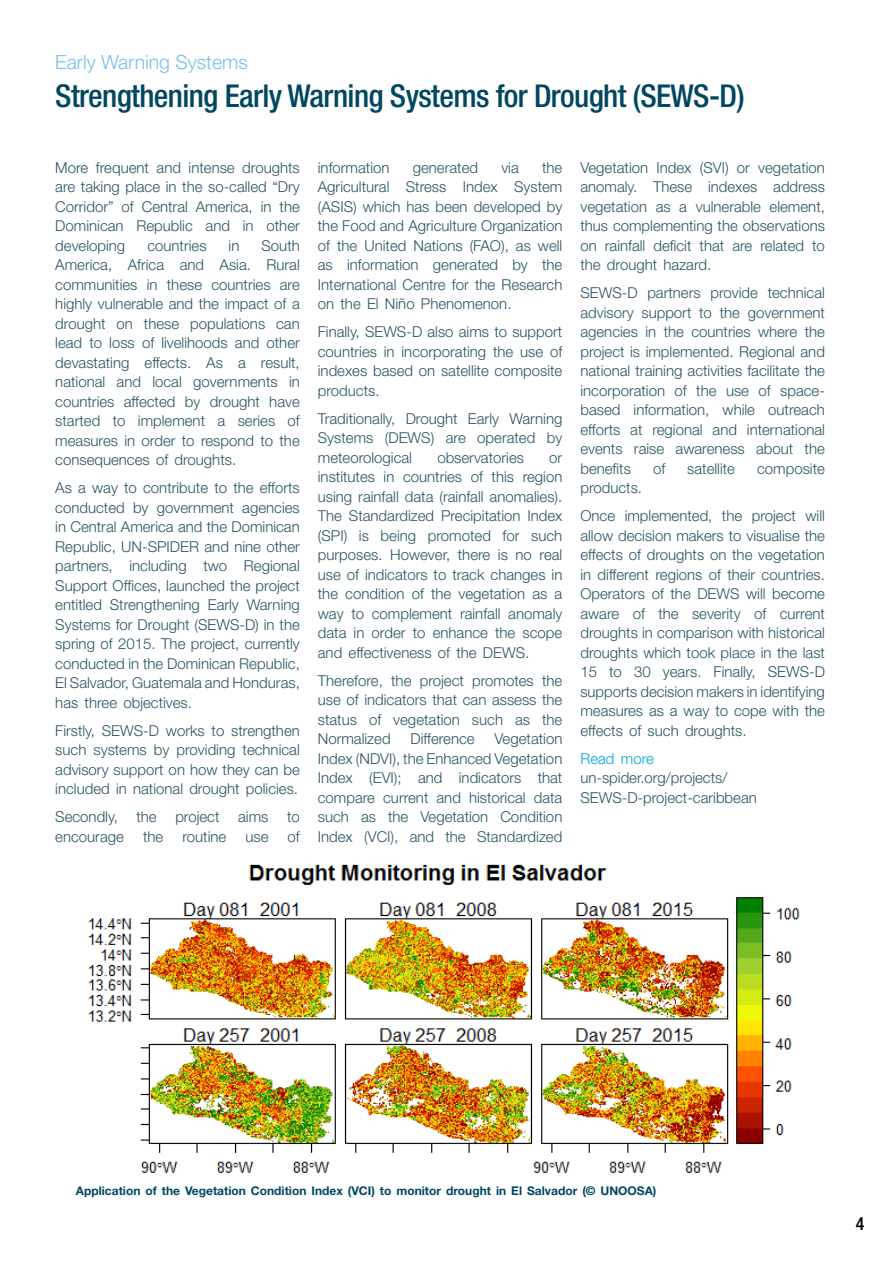
<style>
.page{position:relative;width:893px;height:1263px;background:#fff}
.page>*{position:absolute;margin:0;border:0;box-sizing:border-box;transform-origin:0 0}
.Header_Article{font:500 condensed 31.5px "Helvetica Neue";letter-spacing:-.02em;color:#004761}
.t1{font:300 19.5px "Helvetica Neue";color:#79bfea}
.t2{font:500 condensed 18px "Helvetica Neue";color:#000}
.Text_body_articles{font:300 15px/19.5px "Helvetica Neue";color:#2b5464;text-align:justify}
.t3{font:700 12px "Helvetica Neue";color:#004761}
.s1{color:#00a7e1}
</style>
<div class="page">
<img style="left:88px;top:864px;width:712px;height:309px">
<p class="t1" style="left:55px;top:50px;width:194px">Early Warning Systems</p>
<p class="Header_Article" style="left:55px;top:77px;width:691px">Strengthening Early Warning Systems for Drought (SEWS-D)</p>
<p class="Text_body_articles" style="left:55px;top:157px;width:246px">More frequent and intense droughts are taking place in the so-called “Dry Corridor” of Central America, in the Dominican Republic and in other developing</p>
<p class="Text_body_articles" style="left:55px;top:235px;width:246px;text-indent:206px">South America, Africa and Asia. Rural communities in these countries are highly vulnerable and the impact of a drought on these populations can lead to loss of livelihoods and other devastating effects. As a result, national and local governments in countries affected by drought have started to implement a series of measures in order to respond to the consequences of droughts.</p>
<p class="Text_body_articles" style="left:55px;top:478px;width:246px">As a way to contribute to the efforts conducted by government agencies in Central America and the Dominican Republic, UN-SPIDER and nine other partners, including two Regional Support Offices, launched the project entitled Strengthening Early Warning Systems for Drought (SEWS-D) in the spring of 2015. The project, currently conducted in the Dominican Republic, El Salvador, Guatemala and Honduras, has three objectives.</p>
<p class="Text_body_articles" style="left:55px;top:720px;width:246px">Firstly, SEWS-D works to strengthen such systems by providing technical advisory support on how they can be included in national drought policies.</p>
<p class="Text_body_articles" style="left:55px;top:807px;width:246px">Secondly, the project aims to encourage</p>
<p class="Text_body_articles" style="left:147px;top:235px;width:61px">countries</p>
<p class="Text_body_articles" style="left:229px;top:235px;width:12px">in</p>
<p class="Text_body_articles" style="left:143px;top:826px;width:22px">the</p>
<p class="Text_body_articles" style="left:182px;top:826px;width:45px">routine</p>
<p class="Text_body_articles" style="left:245px;top:826px;width:25px">use</p>
<p class="Text_body_articles" style="left:288px;top:826px;width:14px">of</p>
<p class="Text_body_articles" style="left:318px;top:157px;width:246px;text-indent:224px">the Agricultural Stress Index System (ASIS) which has been developed by the Food and Agriculture Organization of the United Nations (FAO), as well as information generated by the International Centre for the Research on the El Niño Phenomenon.</p>
<p class="Text_body_articles" style="left:318px;top:322px;width:246px">Finally, SEWS-D also aims to support countries in incorporating the use of indexes based on satellite composite products.</p>
<p class="Text_body_articles" style="left:318px;top:408px;width:246px">Traditionally, Drought Early Warning Systems (DEWS) are operated by meteorological</p>
<p class="Text_body_articles" style="left:318px;top:157px;width:73px">information</p>
<p class="Text_body_articles" style="left:413px;top:157px;width:67px">generated</p>
<p class="Text_body_articles" style="left:501px;top:157px;width:19px">via</p>
<p class="Text_body_articles" style="left:437px;top:447px;width:88px">observatories</p>
<p class="Text_body_articles" style="left:318px;top:447px;width:246px;text-indent:231px">or institutes in countries of this region using rainfall data (rainfall anomalies).<br>The Standardized Precipitation Index (SPI) is being promoted for such purposes. However, there is no real use of indicators to track changes in the condition of the vegetation as a way to complement rainfall anomaly data in order to enhance the scope and effectiveness of the DEWS.</p>
<p class="Text_body_articles" style="left:318px;top:670px;width:246px">Therefore, the project promotes the use of indicators that can assess the status of vegetation such as the Normalized</p>
<p class="Text_body_articles" style="left:318px;top:729px;width:246px;text-indent:177px">Vegetation Index (NDVI), the Enhanced Vegetation Index (EVI); and indicators that compare current and historical data such as the Vegetation Condition Index (VCI), and the Standardized</p>
<p class="Text_body_articles" style="left:410px;top:729px;width:66px">Difference</p>
<p class="Text_body_articles" style="left:580px;top:157px;width:246px">Vegetation Index (SVI) or vegetation anomaly. These indexes address vegetation as a vulnerable element, thus complementing the observations on rainfall deficit that are related to the drought hazard.</p>
<p class="Text_body_articles" style="left:580px;top:283px;width:246px">SEWS-D partners provide technical advisory support to the government agencies in the countries where the project is implemented. Regional and national training activities facilitate the incorporation of the use of space&shy;based information, while outreach efforts at regional and international events raise awareness about the benefits</p>
<p class="Text_body_articles" style="left:653px;top:458px;width:14px">of</p>
<p class="Text_body_articles" style="left:687px;top:458px;width:49px">satellite</p>
<p class="Text_body_articles" style="left:757px;top:458px;width:69px">composite</p>
<p class="Text_body_articles" style="left:580px;top:478px;width:63px">products.</p>
<p class="Text_body_articles" style="left:580px;top:506px;width:246px">Once implemented, the project will allow decision makers to visualise the effects of droughts on the vegetation in different regions of their countries.<br>Operators of the DEWS will become aware of the severity of current droughts in comparison with historical droughts which took place in the last 15 to 30 years. Finally, SEWS-D supports decision makers in identifying measures as a way to cope with the effects of such droughts.</p>
<p class="Text_body_articles" style="left:580px;top:748px;width:178px;text-align:left"><span class="s1">Read more </span>un-spider.org/projects/<br>SEWS-D-project-caribbean</p>
<p class="t3" style="left:76px;top:1183px;width:582px">Application of the Vegetation Condition Index (VCI) to monitor drought in El Salvador (© UNOOSA)</p>
<p class="t2" style="left:856px;top:1213px;width:10px">4</p>
</div>
